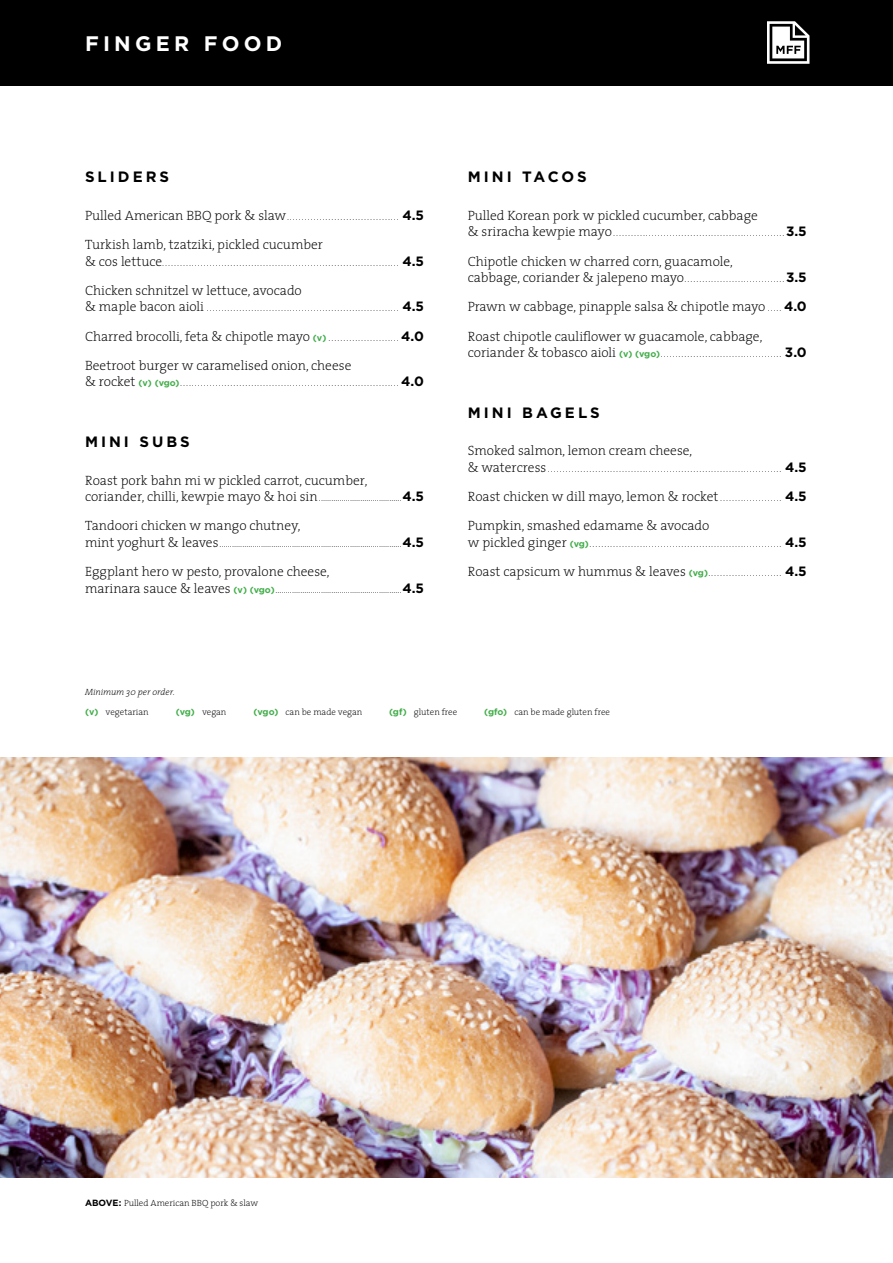
<style>
.page{position:relative;width:893px;height:1263px;background:#fff}
.page>*{position:absolute;margin:0;border:0;box-sizing:border-box;transform-origin:0 0}
.t1{font:700 21px "Gotham";letter-spacing:.2em;color:#fff}
.t2{font:700 15px "Gotham";letter-spacing:.2em;color:#000}
.t3{font:200 13.5px/29.2px "The Serif";color:#000}
.t4{font:300 9px "Gotham";color:#000}
.t5{font:200 9px "The Serif";color:#000}
.t6{font:italic 200 9px/19.4px "The Serif";color:#000}
.s1{font-family:"The Serif";font-weight:200;font-size:13.5px}
.s2{font-weight:700;font-size:13.5px}
.s3{font-family:"Gotham";font-weight:700;font-size:9px;color:#41ad49}
.s4{font-family:"Gotham";font-weight:300;font-size:9px}
.s5{font-family:"Gotham";font-weight:700}
.s6{font-weight:700;color:#41ad49}
.s7{font-family:"Gotham";font-weight:700;font-style:normal;color:#41ad49}
.s8{font-style:normal}
.s9{font-family:"Gotham";font-weight:700;color:#41ad49}
</style>
<div class="page">
<div style="left:0;top:0;width:893px;height:85px;background:#000"></div>
<svg style="left:767px;top:21px;width:42px;height:43px"></svg>
<img style="left:0;top:757px;width:893px;height:421px">
<h1 class="t1" style="left:85px;top:29px;width:199px">FINGER FOOD</h1>
<h2 class="t2" style="left:85px;top:167px;width:86px">SLIDERS</h2>
<p class="t4" style="left:85px;top:211px;width:341px"><span class="s1">Pulled American BBQ pork &amp; slaw</span> ...................................... <span class="s2">4.5</span></p>
<h3 class="t3" style="left:85px;top:229px;width:239px">Turkish lamb, tzatziki, pickled cucumber</h3>
<p class="t4" style="left:85px;top:257px;width:340px"><span class="s1">&amp; cos lettuce</span> ................................................................................ <span class="s2">4.5</span></p>
<h3 class="t3" style="left:85px;top:275px;width:218px">Chicken schnitzel w lettuce, avocado</h3>
<p class="t4" style="left:85px;top:302px;width:340px"><span class="s1">&amp; maple bacon aioli</span> ................................................................. <span class="s2">4.5</span></p>
<h3 class="t3" style="left:85px;top:321px;width:340px">Charred brocolli, feta &amp; chipotle mayo <span class="s3">(v)</span> <span class="s4">........................</span> <span class="s5">4.0<br></span>Beetroot burger w caramelised onion, cheese</h3>
<p class="t4" style="left:85px;top:377px;width:340px"><span class="s1">&amp; rocket</span> <span class="s6">(v) (vgo)</span> .......................................................................... <span class="s2">4.0</span></p>
<h2 class="t2" style="left:85px;top:432px;width:106px">MINI SUBS</h2>
<h3 class="t3" style="left:85px;top:465px;width:284px">Roast pork bahn mi w pickled carrot, cucumber,</h3>
<p class="t4" style="left:85px;top:492px;width:341px"><span class="s1">coriander, chilli, kewpie mayo &amp; hoi sin</span> ........................................<span class="s2">4.5</span></p>
<h3 class="t3" style="left:85px;top:511px;width:217px">Tandoori chicken w mango chutney,</h3>
<p class="t4" style="left:85px;top:538px;width:340px"><span class="s1">mint yoghurt &amp; leaves</span> ........................................................................................<span class="s2">4.5</span></p>
<h3 class="t3" style="left:85px;top:557px;width:246px">Eggplant hero w pesto, provalone cheese,</h3>
<p class="t4" style="left:85px;top:584px;width:340px"><span class="s1">marinara sauce &amp; leaves</span> <span class="s6">(v) (vgo)</span> .............................................................<span class="s2">4.5</span></p>
<h2 class="t2" style="left:468px;top:167px;width:121px">MINI TACOS</h2>
<h3 class="t3" style="left:468px;top:200px;width:292px">Pulled Korean pork w pickled cucumber, cabbage</h3>
<p class="t4" style="left:468px;top:227px;width:341px"><span class="s1">&amp; sriracha kewpie mayo</span> ..........................................................<span class="s2">3.5</span></p>
<h3 class="t3" style="left:468px;top:246px;width:267px">Chipotle chicken w charred corn, guacamole,</h3>
<p class="t4" style="left:468px;top:273px;width:340px"><span class="s1">cabbage, coriander &amp; jalepeno mayo</span> ..................................<span class="s2">3.5</span></p>
<h3 class="t3" style="left:468px;top:292px;width:340px">Prawn w cabbage, pinapple salsa &amp; chipotle mayo <span class="s4">.....</span> <span class="s5">4.0<br></span>Roast chipotle cauliflower w guacamole, cabbage,</h3>
<p class="t4" style="left:468px;top:348px;width:340px"><span class="s1">coriander &amp; tobasco aioli</span> <span class="s6">(v) (vgo)</span> ......................................... <span class="s2">3.0</span></p>
<h2 class="t2" style="left:468px;top:402px;width:134px">MINI BAGELS</h2>
<h3 class="t3" style="left:468px;top:436px;width:226px">Smoked salmon, lemon cream cheese,</h3>
<p class="t4" style="left:468px;top:463px;width:341px"><span class="s1">&amp; watercress</span> ............................................................................... <span class="s2">4.5</span></p>
<h3 class="t3" style="left:468px;top:482px;width:340px">Roast chicken w dill mayo, lemon &amp; rocket <span class="s4">.....................</span> <span class="s5">4.5<br></span>Pumpkin, smashed edamame &amp; avocado</h3>
<p class="t4" style="left:468px;top:538px;width:340px"><span class="s1">w pickled ginger</span> <span class="s6">(vg)</span> ................................................................. <span class="s2">4.5</span></p>
<h3 class="t3" style="left:468px;top:557px;width:340px">Roast capsicum w hummus &amp; leaves <span class="s3">(vg)</span> <span class="s4">.........................</span> <span class="s5">4.5</span></h3>
<p class="t6" style="left:85px;top:682px;width:91px">Minimum 30 per order. <span class="s7">(v)</span> <span class="s8">vegetarian</span></p>
<p class="t5" style="left:176px;top:704px;width:52px"><span class="s9">(vg)</span> vegan</p>
<p class="t5" style="left:253px;top:704px;width:110px"><span class="s9">(vgo)</span> can be made vegan</p>
<p class="t5" style="left:389px;top:704px;width:70px"><span class="s9">(gf)</span> gluten free</p>
<p class="t5" style="left:484px;top:704px;width:127px"><span class="s9">(gfo)</span> can be made gluten free</p>
<p class="t5" style="left:85px;top:1196px;width:175px"><span class="s5">ABOVE:</span> Pulled American BBQ pork &amp; slaw</p>
</div>
